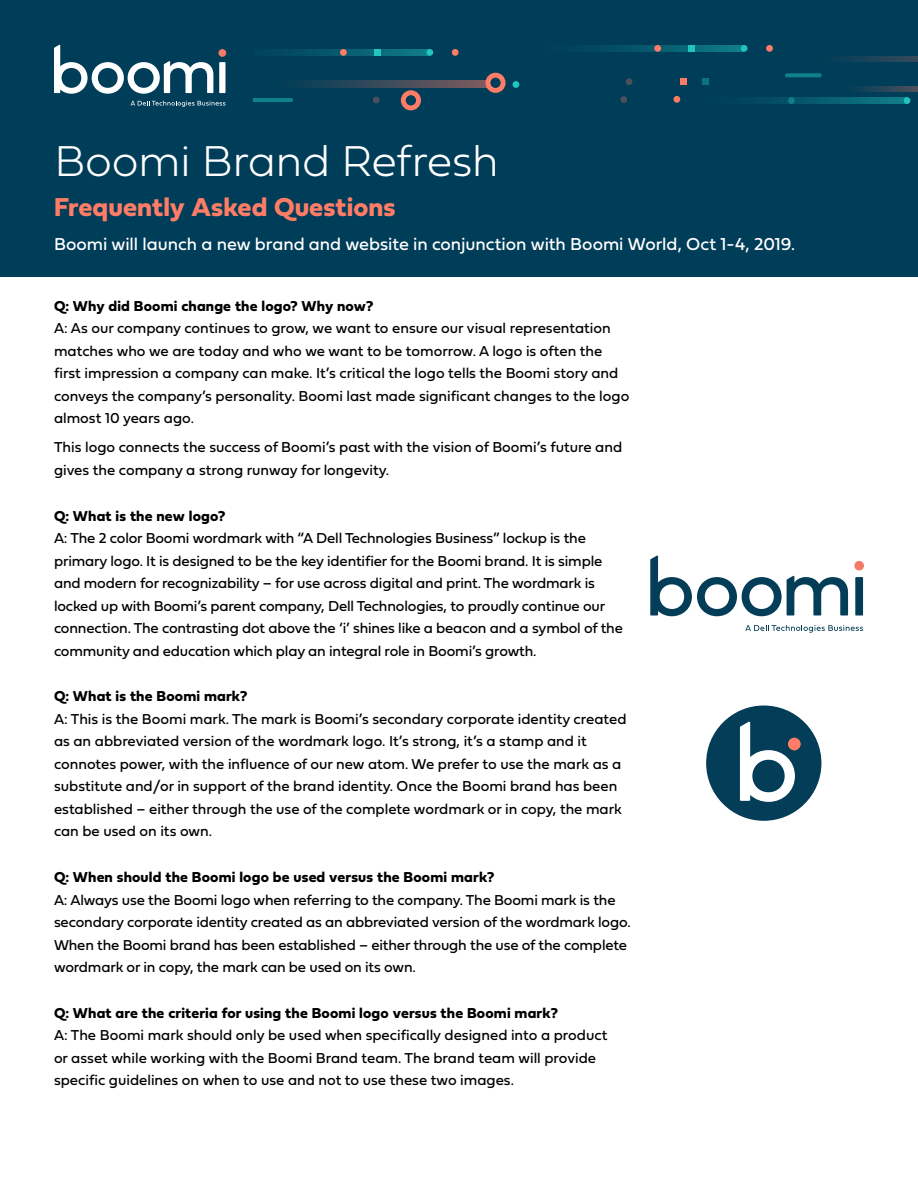
<style>
.page{position:relative;width:918px;height:1188px;background:#fff}
.page>*{position:absolute;margin:0;border:0;box-sizing:border-box;transform-origin:0 0}
.t1{font:100 45px "Fieldwork Geo";letter-spacing:-.015em;color:#fff}
.t2{font:27px "Fieldwork Geo Bold";color:#ff7c66}
.t3{font:18px "Fieldwork Geo Regular";color:#fff}
.t4{font:15px/22.5px "Fieldwork Geo Regular";letter-spacing:-.005em;color:#000}
.t5{font:15px "Fieldwork Geo Bold";letter-spacing:.01em;color:#000}
</style>
<div class="page">
<div style="left:0;top:0;width:918px;height:276px;background:#003d58"></div>
<svg style="left:131px;top:101px;width:94px;height:6px"></svg>
<div style="left:218px;top:49px;width:8px;height:8px;background:#f37a67;border-radius:50%"></div>
<div style="left:219px;top:62px;width:6px;height:31px;background:#fff"></div>
<svg style="left:54px;top:45px;width:159px;height:49px"></svg>
<svg style="left:755px;top:98px;width:150px;height:5px"></svg>
<svg style="left:300px;top:80px;width:186px;height:7px"></svg>
<div style="left:485px;top:73px;width:21px;height:20px;border:5px solid #ff7c66;border-radius:50%"></div>
<div style="left:401px;top:90px;width:20px;height:20px;border:5px solid #ff7c66;border-radius:50%"></div>
<div style="left:513px;top:81px;width:6px;height:7px;background:#22c5be;border-radius:50%"></div>
<div style="left:373px;top:97px;width:7px;height:6px;background:#4c4f5c;border-radius:50%"></div>
<div style="left:620px;top:96px;width:7px;height:7px;background:#4c4f5c;border-radius:50%"></div>
<div style="left:626px;top:78px;width:6px;height:7px;background:#4c4f5c;border-radius:50%"></div>
<div style="left:673px;top:96px;width:7px;height:7px;background:#ff7c66;border-radius:50%"></div>
<div style="left:788px;top:97px;width:7px;height:7px;background:#107f8a;border-radius:50%"></div>
<svg style="left:856px;top:87px;width:62px;height:5px"></svg>
<div style="left:904px;top:97px;width:6px;height:7px;background:#22c5be;border-radius:50%"></div>
<svg style="left:785px;top:73px;width:37px;height:4px"></svg>
<svg style="left:254px;top:98px;width:39px;height:4px"></svg>
<div style="left:680px;top:79px;width:7px;height:6px;background:#ff7c66"></div>
<svg style="left:840px;top:57px;width:78px;height:5px"></svg>
<div style="left:702px;top:79px;width:7px;height:6px;background:#0d7280"></div>
<svg style="left:592px;top:46px;width:150px;height:5px"></svg>
<div style="left:654px;top:45px;width:7px;height:7px;background:#ff7c66;border-radius:50%"></div>
<div style="left:741px;top:45px;width:7px;height:7px;background:#22c5be;border-radius:50%"></div>
<div style="left:766px;top:45px;width:7px;height:7px;background:#ff7c66;border-radius:50%"></div>
<div style="left:688px;top:45px;width:7px;height:7px;background:#22c5be"></div>
<svg style="left:278px;top:50px;width:149px;height:5px"></svg>
<div style="left:340px;top:49px;width:7px;height:7px;background:#ff7c66;border-radius:50%"></div>
<div style="left:426px;top:49px;width:7px;height:7px;background:#22c5be;border-radius:50%"></div>
<div style="left:452px;top:49px;width:7px;height:7px;background:#ff7c66;border-radius:50%"></div>
<div style="left:374px;top:49px;width:7px;height:7px;background:#22c5be"></div>
<svg style="left:745px;top:625px;width:118px;height:8px"></svg>
<div style="left:854px;top:561px;width:10px;height:10px;background:#f37a67;border-radius:50%"></div>
<div style="left:855px;top:577px;width:8px;height:38px;background:#033d58"></div>
<svg style="left:650px;top:555px;width:198px;height:61px"></svg>
<div style="left:706px;top:706px;width:115px;height:115px;background:#033d58;border-radius:50%"></div>
<svg style="left:740px;top:721px;width:55px;height:81px"></svg>
<div style="left:788px;top:738px;width:13px;height:12px;background:#ff7c66;border-radius:50%"></div>
<h1 class="t1" style="left:54px;top:125px;width:447px">Boomi Brand Refresh</h1>
<h2 class="t2" style="left:54px;top:186px;width:343px">Frequently Asked Questions</h2>
<p class="t3" style="left:54px;top:230px;width:743px">Boomi will launch a new brand and website in conjunction with Boomi World, Oct 1-4, 2019.</p>
<p class="t5" style="left:54px;top:294px;width:321px">Q: Why did Boomi change the logo? Why now?</p>
<p class="t4" style="left:54px;top:316px;width:577px">A: As our company continues to grow, we want to ensure our visual representation matches who we are today and who we want to be tomorrow. A logo is often the first impression a company can make. It’s critical the logo tells the Boomi story and conveys the company’s personality. Boomi last made significant changes to the logo almost 10 years ago.</p>
<p class="t4" style="left:54px;top:435px;width:570px">This logo connects the success of Boomi’s past with the vision of Boomi’s future and gives the company a strong runway for longevity.</p>
<p class="t5" style="left:54px;top:504px;width:173px">Q: What is the new logo?</p>
<p class="t4" style="left:54px;top:526px;width:570px">A: The 2 color Boomi wordmark with “A Dell Technologies Business” lockup is the primary logo. It is designed to be the key identifier for the Boomi brand. It is simple and modern for recognizability – for use across digital and print. The wordmark is locked up with Boomi’s parent company, Dell Technologies, to proudly continue our connection. The contrasting dot above the ‘i’ shines like a beacon and a symbol of the community and education which play an integral role in Boomi’s growth.</p>
<p class="t5" style="left:54px;top:685px;width:195px">Q: What is the Boomi mark?</p>
<p class="t4" style="left:54px;top:707px;width:574px">A: This is the Boomi mark. The mark is Boomi’s secondary corporate identity created as an abbreviated version of the wordmark logo. It’s strong, it’s a stamp and it connotes power, with the influence of our new atom. We prefer to use the mark as a substitute and/or in support of the brand identity. Once the Boomi brand has been established – either through the use of the complete wordmark or in copy, the mark can be used on its own.</p>
<p class="t5" style="left:54px;top:865px;width:442px">Q: When should the Boomi logo be used versus the Boomi mark?</p>
<p class="t4" style="left:54px;top:888px;width:578px">A: Always use the Boomi logo when referring to the company. The Boomi mark is the secondary corporate identity created as an abbreviated version of the wordmark logo.<br>When the Boomi brand has been established – either through the use of the complete wordmark or in copy, the mark can be used on its own.</p>
<p class="t5" style="left:54px;top:1001px;width:506px">Q: What are the criteria for using the Boomi logo versus the Boomi mark?</p>
<p class="t4" style="left:54px;top:1023px;width:555px">A: The Boomi mark should only be used when specifically designed into a product or asset while working with the Boomi Brand team. The brand team will provide specific guidelines on when to use and not to use these two images.</p>
</div>
